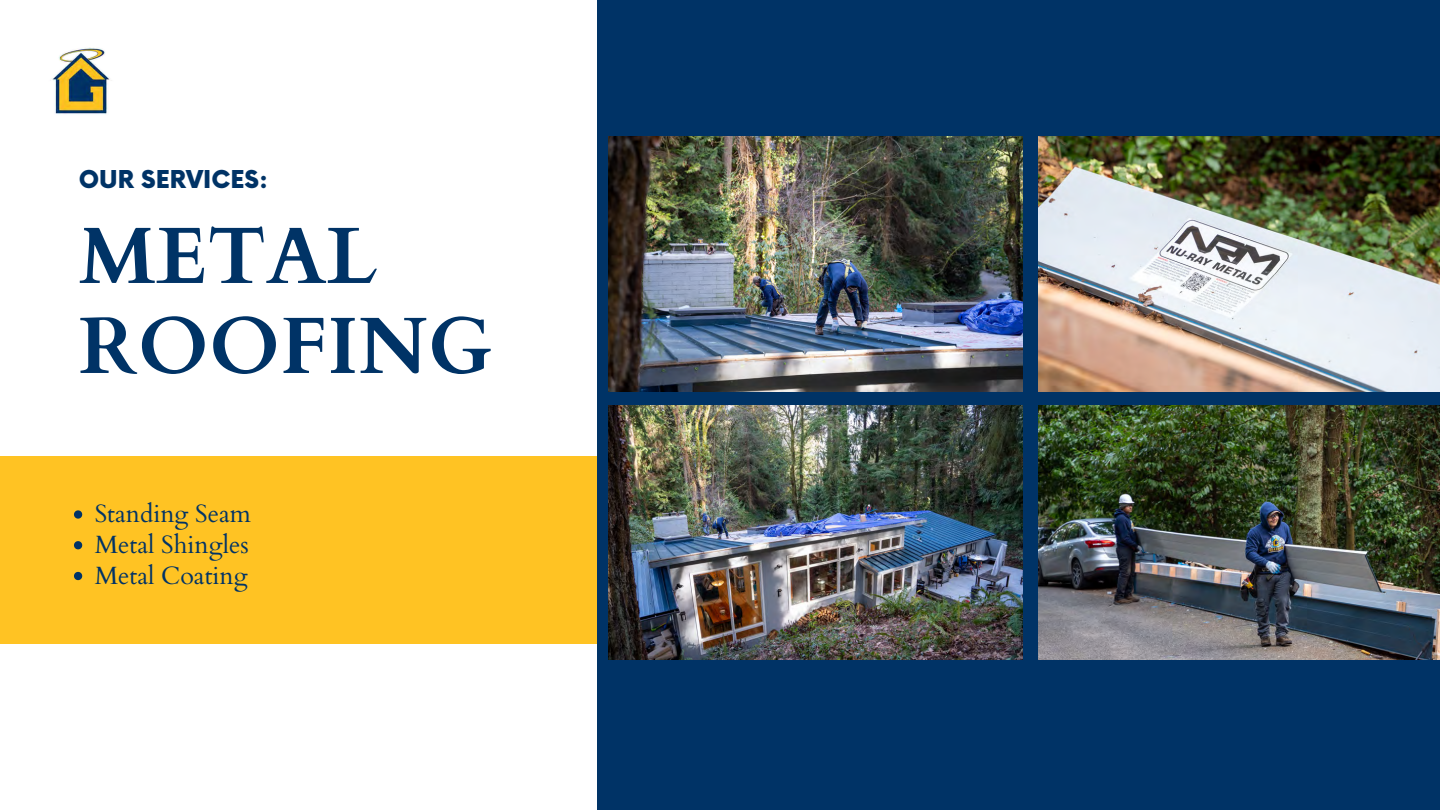
<style>
.page{position:relative;width:1440px;height:810px;background:#fff}
.page>*{position:absolute;margin:0;border:0;box-sizing:border-box;transform-origin:0 0}
.t1{font:700 80px/90px "Cardo";color:#036}
.t2{font:25px "Cardo";color:#036}
.t3{font:900 24px "Now";color:#036}
</style>
<div class="page">
<div style="left:0;top:456px;width:648px;height:188px;background:#ffc323"></div>
<div style="left:597px;top:0;width:843px;height:810px;background:#036"></div>
<img style="left:50px;top:47px;width:60px;height:67px">
<svg style="left:74px;top:510px;width:8px;height:9px"></svg>
<svg style="left:74px;top:541px;width:8px;height:8px"></svg>
<svg style="left:74px;top:572px;width:8px;height:8px"></svg>
<img style="left:608px;top:136px;width:415px;height:255px">
<img style="left:608px;top:405px;width:415px;height:255px">
<img style="left:1039px;top:136px;width:401px;height:255px">
<img style="left:1039px;top:405px;width:401px;height:255px">
<p class="t3" style="left:79px;top:166px;width:191px">OUR SERVICES:</p>
<p class="t1" style="left:79px;top:213px;width:415px">METAL<br>ROOFING</p>
<p class="t2" style="left:95px;top:498px;width:158px">Standing Seam</p>
<p class="t2" style="left:95px;top:528px;width:156px">Metal Shingles</p>
<p class="t2" style="left:95px;top:559px;width:155px">Metal Coating</p>
</div>
